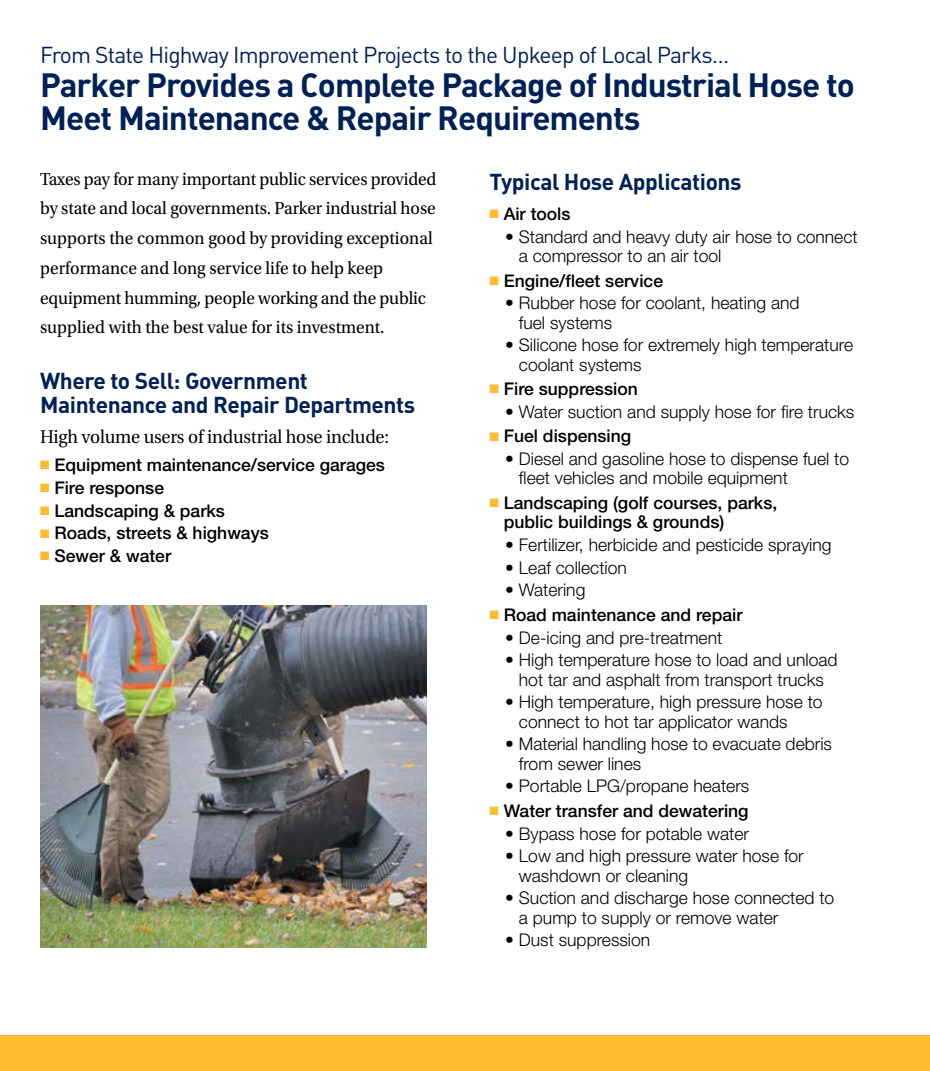
<style>
.page{position:relative;width:930px;height:1071px;background:#fff}
.page>*{position:absolute;margin:0;border:0;box-sizing:border-box;transform-origin:0 0}
.t1{font:700 33.25px/33.6px "DIN";letter-spacing:-.03em;color:#002157}
.t2{font:700 22.75px/23.8px "DIN";letter-spacing:-.02em;color:#002157}
.t3{font:22.75px "DIN";letter-spacing:-.035em;color:#002157}
.t4{font:18.38px/29.8px "Utopia Std";letter-spacing:-.005em;color:#000;scale:.95 1}
.t5{font:18.38px "Utopia";letter-spacing:-.01em;color:#000;scale:.95 1}
.t6{font:300 17.5px/19.2px "Helvetica Neue LT Std";color:#000}
.t7{font:500 17.5px/19.2px "Helvetica Neue LT Std";color:#000}
.s1{color:#fdbb30}
</style>
<div class="page">
<div style="left:0;top:1036px;width:929px;height:35px;background:#fdbb30"></div>
<img style="left:40px;top:606px;width:386px;height:341px">
<h2 class="t3" style="left:40px;top:41px;width:690px">From State Highway Improvement Projects to the Upkeep of Local Parks…</h2>
<h1 class="t1" style="left:40px;top:67px;width:815px">Parker Provides a Complete Package of Industrial Hose to<br>Meet Maintenance &amp; Repair Requirements</h1>
<p class="t4" style="left:40px;top:164px;width:418px">Taxes pay for many important public services provided by state and local governments. Parker industrial hose supports the common good by providing exceptional performance and long service life to help keep equipment humming, people working and the public supplied with the best value for its investment.</p>
<h2 class="t2" style="left:40px;top:368px;width:376px">Where to Sell: Government<br>Maintenance and Repair Departments</h2>
<p class="t5" style="left:40px;top:427px;width:368px">High volume users of industrial hose include:</p>
<p class="t7" style="left:40px;top:455px;width:346px"><span class="s1">■</span> Equipment maintenance/service garages</p>
<p class="t7" style="left:40px;top:478px;width:125px"><span class="s1">■</span> Fire response</p>
<p class="t7" style="left:40px;top:501px;width:186px"><span class="s1">■</span> Landscaping &amp; parks</p>
<p class="t7" style="left:40px;top:523px;width:230px"><span class="s1">■</span> Roads, streets &amp; highways</p>
<p class="t7" style="left:40px;top:546px;width:132px"><span class="s1">■</span> Sewer &amp; water</p>
<h2 class="t2" style="left:489px;top:169px;width:253px">Typical Hose Applications</h2>
<p class="t7" style="left:489px;top:204px;width:82px"><span class="s1">■</span> Air tools</p>
<p class="t6" style="left:518px;top:227px;width:340px;text-indent:-14px">• Standard and heavy duty air hose to connect a compressor to an air tool</p>
<p class="t7" style="left:489px;top:271px;width:175px"><span class="s1">■</span> Engine/fleet service</p>
<p class="t6" style="left:518px;top:293px;width:282px;text-indent:-14px">• Rubber hose for coolant, heating and fuel systems</p>
<p class="t6" style="left:518px;top:335px;width:335px;text-indent:-14px">• Silicone hose for extremely high temperature coolant systems</p>
<p class="t7" style="left:489px;top:379px;width:150px"><span class="s1">■</span> Fire suppression</p>
<p class="t6" style="left:505px;top:402px;width:350px">• Water suction and supply hose for fire trucks</p>
<p class="t7" style="left:489px;top:426px;width:143px"><span class="s1">■</span> Fuel dispensing</p>
<p class="t6" style="left:518px;top:449px;width:331px;text-indent:-14px">• Diesel and gasoline hose to dispense fuel to fleet vehicles and mobile equipment</p>
<p class="t7" style="left:503px;top:493px;width:275px;text-indent:-14px"><span class="s1">■</span> Landscaping (golf courses, parks, public buildings &amp; grounds)</p>
<p class="t6" style="left:505px;top:535px;width:328px">• Fertilizer, herbicide and pesticide spraying</p>
<p class="t6" style="left:505px;top:557px;width:123px">• Leaf collection</p>
<p class="t6" style="left:505px;top:580px;width:82px">• Watering</p>
<p class="t7" style="left:489px;top:605px;width:254px"><span class="s1">■</span> Road maintenance and repair</p>
<p class="t6" style="left:505px;top:627px;width:218px">• De-icing and pre-treatment</p>
<p class="t6" style="left:505px;top:650px;width:333px;text-align:center">• High temperature hose to load and unload hot tar and asphalt from transport trucks</p>
<p class="t6" style="left:518px;top:692px;width:305px;text-indent:-14px">• High temperature, high pressure hose to connect to hot tar applicator wands</p>
<p class="t6" style="left:518px;top:734px;width:314px;text-indent:-14px">• Material handling hose to evacuate debris from sewer lines</p>
<p class="t6" style="left:505px;top:776px;width:245px">• Portable LPG/propane heaters</p>
<p class="t7" style="left:489px;top:801px;width:260px"><span class="s1">■</span> Water transfer and dewatering</p>
<p class="t6" style="left:505px;top:823px;width:245px">• Bypass hose for potable water</p>
<p class="t6" style="left:518px;top:846px;width:286px;text-indent:-14px">• Low and high pressure water hose for washdown or cleaning</p>
<p class="t6" style="left:518px;top:888px;width:317px;text-indent:-14px">• Suction and discharge hose connected to a pump to supply or remove water</p>
<p class="t6" style="left:505px;top:930px;width:146px">• Dust suppression</p>
</div>
